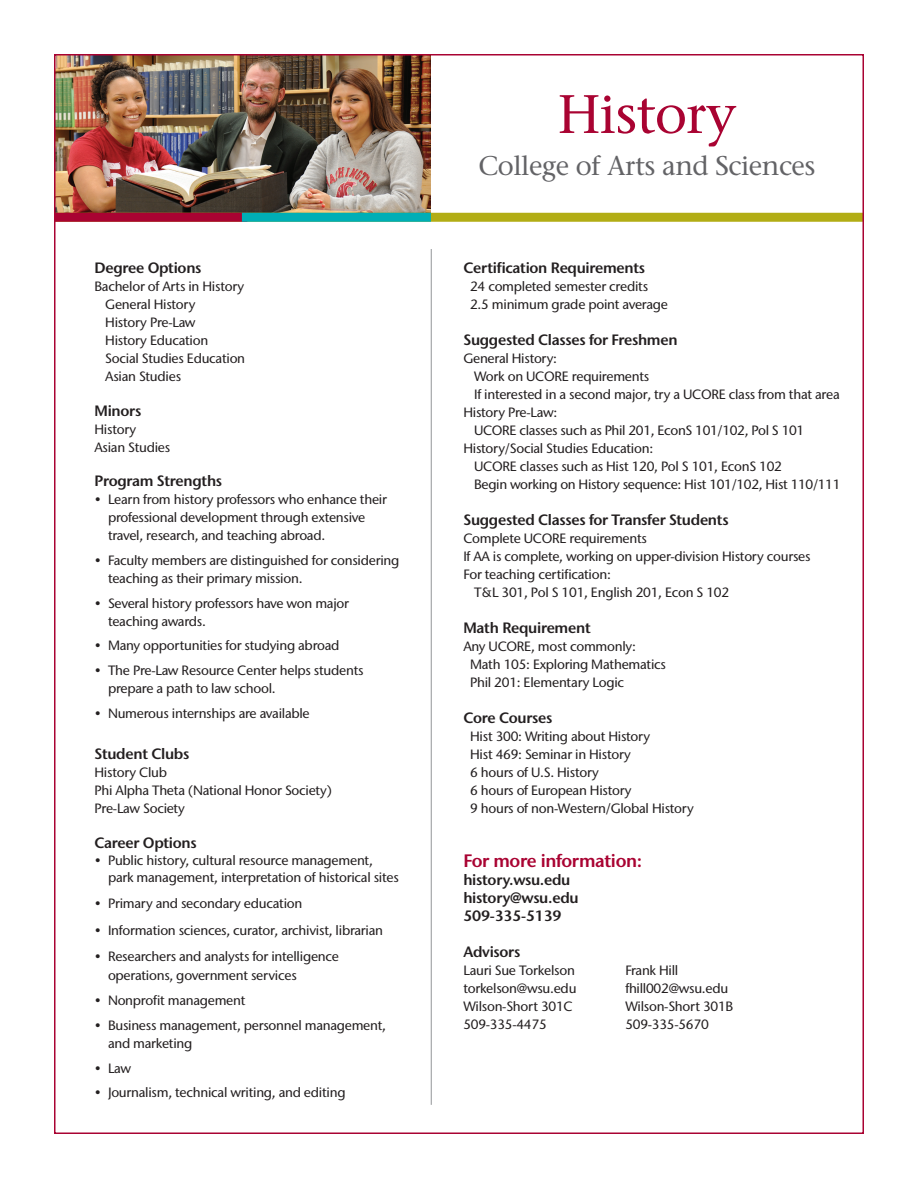
<style>
.page{position:relative;width:918px;height:1188px;background:#fff}
.page>*{position:absolute;margin:0;border:0;box-sizing:border-box;transform-origin:0 0}
.t1{font:500 54px "Stone Serif Std";letter-spacing:-.02em;color:#a90332}
.t2{font:500 27px "Stone Serif Std";letter-spacing:-.02em;color:#636366}
.t3{font:600 18px "Stone Sans IIITC Std";letter-spacing:-.02em;color:#a90332}
.t4{font:600 15px "Stone Sans IIITC Std";letter-spacing:-.02em;color:#231f20}
.t5{font:500 13.5px/18px "Stone Sans IIITC Std";letter-spacing:-.02em;color:#231f20}
</style>
<div class="page">
<hr style="left:431px;top:249px;width:1px;height:856px;background:#939598">
<img style="left:57px;top:57px;width:374px;height:156px">
<div style="left:54px;top:213px;width:809px;height:9px;background:#b2ad15"></div>
<div style="left:55px;top:213px;width:192px;height:9px;background:#a90332"></div>
<div style="left:242px;top:213px;width:189px;height:9px;background:#00aeb6"></div>
<p class="t4" style="left:94px;top:259px;width:109px">Degree Options</p>
<p class="t5" style="left:94px;top:277px;width:151px">Bachelor of Arts in History</p>
<p class="t5" style="left:105px;top:295px;width:92px">General History</p>
<p class="t5" style="left:105px;top:313px;width:92px">History Pre-Law</p>
<p class="t5" style="left:105px;top:331px;width:105px">History Education</p>
<p class="t5" style="left:105px;top:349px;width:141px">Social Studies Education</p>
<p class="t5" style="left:105px;top:367px;width:77px">Asian Studies</p>
<p class="t4" style="left:94px;top:401px;width:48px">Minors</p>
<p class="t5" style="left:94px;top:420px;width:43px">History</p>
<p class="t5" style="left:94px;top:438px;width:77px">Asian Studies</p>
<p class="t4" style="left:94px;top:472px;width:129px">Program Strengths</p>
<p class="t5" style="left:108px;top:490px;width:281px;text-indent:-14px">• Learn from history professors who enhance their professional development through extensive travel, research, and teaching abroad.</p>
<p class="t5" style="left:108px;top:551px;width:293px;text-indent:-14px">• Faculty members are distinguished for considering teaching as their primary mission.</p>
<p class="t5" style="left:108px;top:594px;width:243px;text-indent:-14px">• Several history professors have won major teaching awards.</p>
<p class="t5" style="left:94px;top:637px;width:247px">• Many opportunities for studying abroad</p>
<p class="t5" style="left:108px;top:661px;width:257px;text-indent:-14px">• The Pre-Law Resource Center helps students prepare a path to law school.</p>
<p class="t5" style="left:94px;top:704px;width:217px">• Numerous internships are available</p>
<p class="t4" style="left:94px;top:745px;width:96px">Student Clubs</p>
<p class="t5" style="left:94px;top:763px;width:74px">History Club</p>
<p class="t5" style="left:94px;top:781px;width:239px">Phi Alpha Theta (National Honor Society)</p>
<p class="t5" style="left:94px;top:799px;width:92px">Pre-Law Society</p>
<p class="t4" style="left:94px;top:833px;width:104px">Career Options</p>
<p class="t5" style="left:108px;top:852px;width:292px;line-height:17.2px;text-indent:-14px">• Public history, cultural resource management, park management, interpretation of historical sites</p>
<p class="t5" style="left:94px;top:895px;width:209px">• Primary and secondary education</p>
<p class="t5" style="left:94px;top:921px;width:290px">• Information sciences, curator, archivist, librarian</p>
<p class="t5" style="left:108px;top:946px;width:233px;line-height:19.5px;text-indent:-14px">• Researchers and analysts for intelligence operations, government services</p>
<p class="t5" style="left:94px;top:991px;width:153px">• Nonprofit management</p>
<p class="t5" style="left:108px;top:1016px;width:280px;text-indent:-14px">• Business management, personnel management, and marketing</p>
<p class="t5" style="left:94px;top:1059px;width:38px">• Law</p>
<p class="t5" style="left:94px;top:1084px;width:253px">• Journalism, technical writing, and editing</p>
<p class="t1" style="left:558px;top:82px;width:180px">History</p>
<p class="t2" style="left:478px;top:150px;width:338px">College of Arts and Sciences</p>
<p class="t4" style="left:463px;top:259px;width:183px">Certification Requirements</p>
<p class="t5" style="left:470px;top:277px;width:180px">24 completed semester credits</p>
<p class="t5" style="left:470px;top:295px;width:199px">2.5 minimum grade point average</p>
<p class="t4" style="left:463px;top:331px;width:216px">Suggested Classes for Freshmen</p>
<p class="t5" style="left:463px;top:349px;width:95px">General History:</p>
<p class="t5" style="left:474px;top:367px;width:177px">Work on UCORE requirements</p>
<p class="t5" style="left:474px;top:385px;width:367px">If interested in a second major, try a UCORE class from that area</p>
<p class="t5" style="left:463px;top:403px;width:95px">History Pre-Law:</p>
<p class="t5" style="left:474px;top:421px;width:332px">UCORE classes such as Phil 201, EconS 101/102, Pol S 101</p>
<p class="t5" style="left:463px;top:439px;width:191px">History/Social Studies Education:</p>
<p class="t5" style="left:474px;top:457px;width:309px">UCORE classes such as Hist 120, Pol S 101, EconS 102</p>
<p class="t5" style="left:474px;top:475px;width:368px">Begin working on History sequence: Hist 101/102, Hist 110/111</p>
<p class="t4" style="left:463px;top:511px;width:267px">Suggested Classes for Transfer Students</p>
<p class="t5" style="left:463px;top:529px;width:185px">Complete UCORE requirements</p>
<p class="t5" style="left:463px;top:547px;width:349px">If AA is complete, working on upper-division History courses</p>
<p class="t5" style="left:463px;top:565px;width:149px">For teaching certification:</p>
<p class="t5" style="left:474px;top:583px;width:257px">T&amp;L 301, Pol S 101, English 201, Econ S 102</p>
<p class="t4" style="left:463px;top:619px;width:129px">Math Requirement</p>
<p class="t5" style="left:463px;top:637px;width:174px">Any UCORE, most commonly:</p>
<p class="t5" style="left:470px;top:655px;width:197px">Math 105: Exploring Mathematics</p>
<p class="t5" style="left:470px;top:673px;width:156px">Phil 201: Elementary Logic</p>
<p class="t4" style="left:463px;top:709px;width:90px">Core Courses</p>
<p class="t5" style="left:470px;top:727px;width:182px">Hist 300: Writing about History</p>
<p class="t5" style="left:470px;top:745px;width:162px">Hist 469: Seminar in History</p>
<p class="t5" style="left:470px;top:763px;width:130px">6 hours of U.S. History</p>
<p class="t5" style="left:470px;top:781px;width:163px">6 hours of European History</p>
<p class="t5" style="left:470px;top:799px;width:225px">9 hours of non-Western/Global History</p>
<p class="t3" style="left:463px;top:850px;width:180px">For more information:</p>
<p class="t4" style="left:463px;top:871px;width:109px">history.wsu.edu</p>
<p class="t4" style="left:463px;top:889px;width:117px">history@wsu.edu</p>
<p class="t4" style="left:463px;top:907px;width:100px">509-335-5139</p>
<p class="t4" style="left:463px;top:943px;width:58px">Advisors</p>
<p class="t5" style="left:463px;top:961px;width:113px">Lauri Sue Torkelson</p>
<p class="t5" style="left:625px;top:961px;width:54px">Frank Hill</p>
<p class="t5" style="left:463px;top:979px;width:115px">torkelson@wsu.edu</p>
<p class="t5" style="left:625px;top:979px;width:105px">fhill002@wsu.edu</p>
<p class="t5" style="left:463px;top:997px;width:111px">Wilson-Short 301C</p>
<p class="t5" style="left:625px;top:997px;width:109px">Wilson-Short 301B</p>
<p class="t5" style="left:463px;top:1015px;width:85px">509-335-4475</p>
<p class="t5" style="left:625px;top:1015px;width:85px">509-335-5670</p>
</div>
